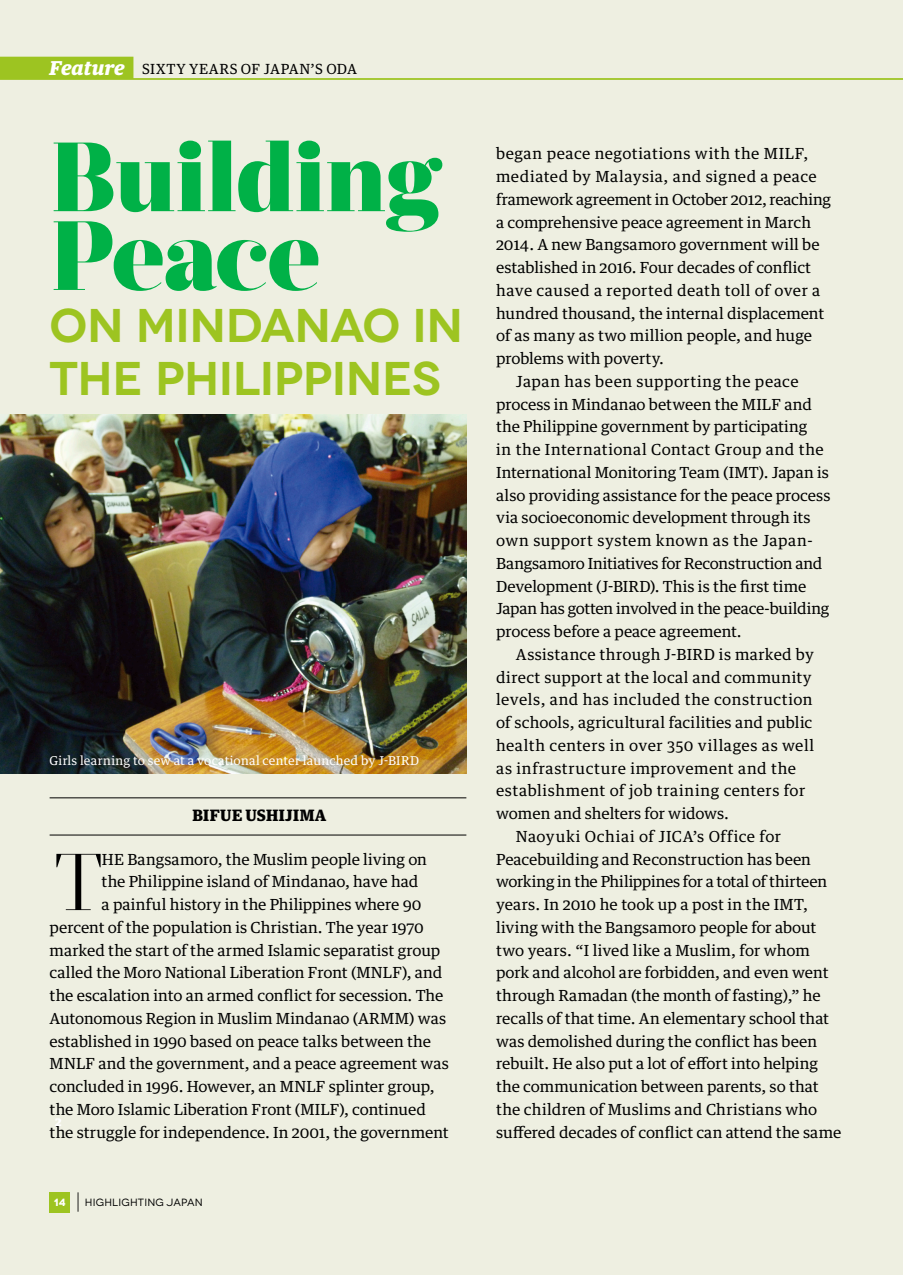
<style>
.page{position:relative;width:903px;height:1275px;background:#eeefe1}
.page>*{position:absolute;margin:0;border:0;box-sizing:border-box;transform-origin:0 0}
.A2_Heading_smaller{font:900 98px/78.8px "Prumo Display";letter-spacing:-.015em;color:#00b147}
.A2_Body_Main{font:300 80.33px "Prumo Display";color:#000}
.A2_Heading_smaller-2{font:600 47.25px/52.5px "Novecentowide";letter-spacing:-.01em;color:#9dc421}
.t1{font:300 22.75px "Novecentowide";color:#000}
.A4_Byline{font:900 15.75px "Guardian Text Egyp";letter-spacing:.025em;color:#000}
.A2_Body_Main-2{font:15.4px/22.8px "Guardian Text Egyp";letter-spacing:.005em;color:#000}
.A2_Body_Main-3{font:15.4px/22.8px "Guardian Text Egyp";letter-spacing:.025em;color:#000}
.t2{font:14px "Guardian Text Egyp";letter-spacing:.04em;color:#000}
.A6_caption{font:12.25px "Guardian Text Egyp";letter-spacing:.015em;color:#fff}
.A6_caption-2{font:900 12.25px "Guardian Text Egyp";color:#fff}
.t3{font:10.5px "Novecentowide";letter-spacing:.02em;color:#000}
.t4{font:700 10.5px "Novecentowide";color:#fff}
.s1{font-weight:900;font-style:italic;font-size:19.25px;color:#fff}
</style>
<div class="page">
<img style="left:0;top:414px;width:466px;height:360px">
<div style="left:50px;top:1192px;width:20px;height:20px;background:#9dc421"></div>
<svg style="left:0;top:57px;width:903px;height:23px"></svg>
<hr style="left:50px;top:797px;width:416px;height:1px;background:#000">
<hr style="left:50px;top:835px;width:416px;height:1px;background:#000">
<p class="t2" style="left:50px;top:57px;width:309px"><span class="s1">Feature</span> SIXTY YEARS OF JAPAN’S ODA</p>
<p class="A2_Heading_smaller" style="left:50px;top:142px;width:393px">Building<br>Peace</p>
<p class="A2_Heading_smaller-2" style="left:50px;top:300px;width:415px">ON MINDANAO IN<br>THE PHILIPPINES</p>
<p class="A6_caption" style="left:50px;top:750px;width:371px">Girls learning to sew at a vocational center launched by J-BIRD</p>
<p class="A4_Byline" style="left:192px;top:802px;width:136px">BIFUE USHIJIMA</p>
<p class="A2_Body_Main" style="left:55px;top:835px;width:49px">T</p>
<p class="A2_Body_Main-2" style="left:102px;top:846px;width:327px">HE Bangsamoro, the Muslim people living on</p>
<p class="A2_Body_Main-2" style="left:102px;top:869px;width:318px">the Philippine island of Mindanao, have had</p>
<p class="A2_Body_Main-2" style="left:102px;top:892px;width:321px">a painful history in the Philippines where 90</p>
<p class="A2_Body_Main-2" style="left:50px;top:914px;width:376px">percent of the population is Christian. The year 1970</p>
<p class="A2_Body_Main-2" style="left:50px;top:937px;width:392px">marked the start of the armed Islamic separatist group</p>
<p class="A2_Body_Main-2" style="left:50px;top:960px;width:394px">called the Moro National Liberation Front (MNLF), and</p>
<p class="A2_Body_Main-2" style="left:50px;top:983px;width:395px">the escalation into an armed conflict for secession. The</p>
<p class="A2_Body_Main-2" style="left:50px;top:1005px;width:398px">Autonomous Region in Muslim Mindanao (ARMM) was</p>
<p class="A2_Body_Main-2" style="left:50px;top:1028px;width:383px">established in 1990 based on peace talks between the</p>
<p class="A2_Body_Main-2" style="left:50px;top:1051px;width:401px">MNLF and the government, and a peace agreement was</p>
<p class="A2_Body_Main-2" style="left:50px;top:1074px;width:386px">concluded in 1996. However, an MNLF splinter group,</p>
<p class="A2_Body_Main-2" style="left:50px;top:1096px;width:378px">the Moro Islamic Liberation Front (MILF), continued</p>
<p class="A2_Body_Main-2" style="left:50px;top:1119px;width:401px">the struggle for independence. In 2001, the government</p>
<p class="A6_caption-2" style="left:55px;top:1111px;width:8px">2</p>
<h3 class="t1" style="left:76px;top:1189px;width:7px">|</h3>
<p class="t4" style="left:54px;top:1196px;width:13px">14</p>
<p class="t3" style="left:85px;top:1196px;width:119px">HIGHLIGHTING JAPAN</p>
<p class="A2_Body_Main-2" style="left:496px;top:141px;width:336px">began peace negotiations with the MILF, mediated by Malaysia, and signed a peace framework agreement in October 2012, reaching a comprehensive peace agreement in March 2014. A new Bangsamoro government will be established in 2016. Four decades of conflict have caused a reported death toll of over a hundred thousand, the internal displacement of as many as two million people, and huge problems with poverty.</p>
<p class="A2_Body_Main-2" style="left:496px;top:368px;width:336px;text-indent:20px">Japan has been supporting the peace process in Mindanao between the MILF and the Philippine government by participating<br>in the International Contact Group and the International Monitoring Team (IMT). Japan is also providing assistance for the peace process via socioeconomic development through its own support system known as the Japan-Bangsamoro Initiatives for Reconstruction and Development (J-BIRD). This is the first time Japan has gotten involved in the peace-building process before a peace agreement.</p>
<p class="A2_Body_Main-3" style="left:496px;top:641px;width:320px;text-indent:20px">Assistance through J-BIRD is marked by direct support at the local and community levels, and has included the construction of schools, agricultural facilities and public health centers in over 350 villages as well as infrastructure improvement and the establishment of job training centers for women and shelters for widows.</p>
<p class="A2_Body_Main-2" style="left:496px;top:823px;width:347px;text-indent:20px">Naoyuki Ochiai of JICA’s Office for Peacebuilding and Reconstruction has been working in the Philippines for a total of thirteen years. In 2010 he took up a post in the IMT, living with the Bangsamoro people for about two years. “I lived like a Muslim, for whom pork and alcohol are forbidden, and even went through Ramadan (the month of fasting),” he recalls of that time. An elementary school that was demolished during the conflict has been rebuilt. He also put a lot of effort into helping the communication between parents, so that the children of Muslims and Christians who suffered decades of conflict can attend the same</p>
</div>
